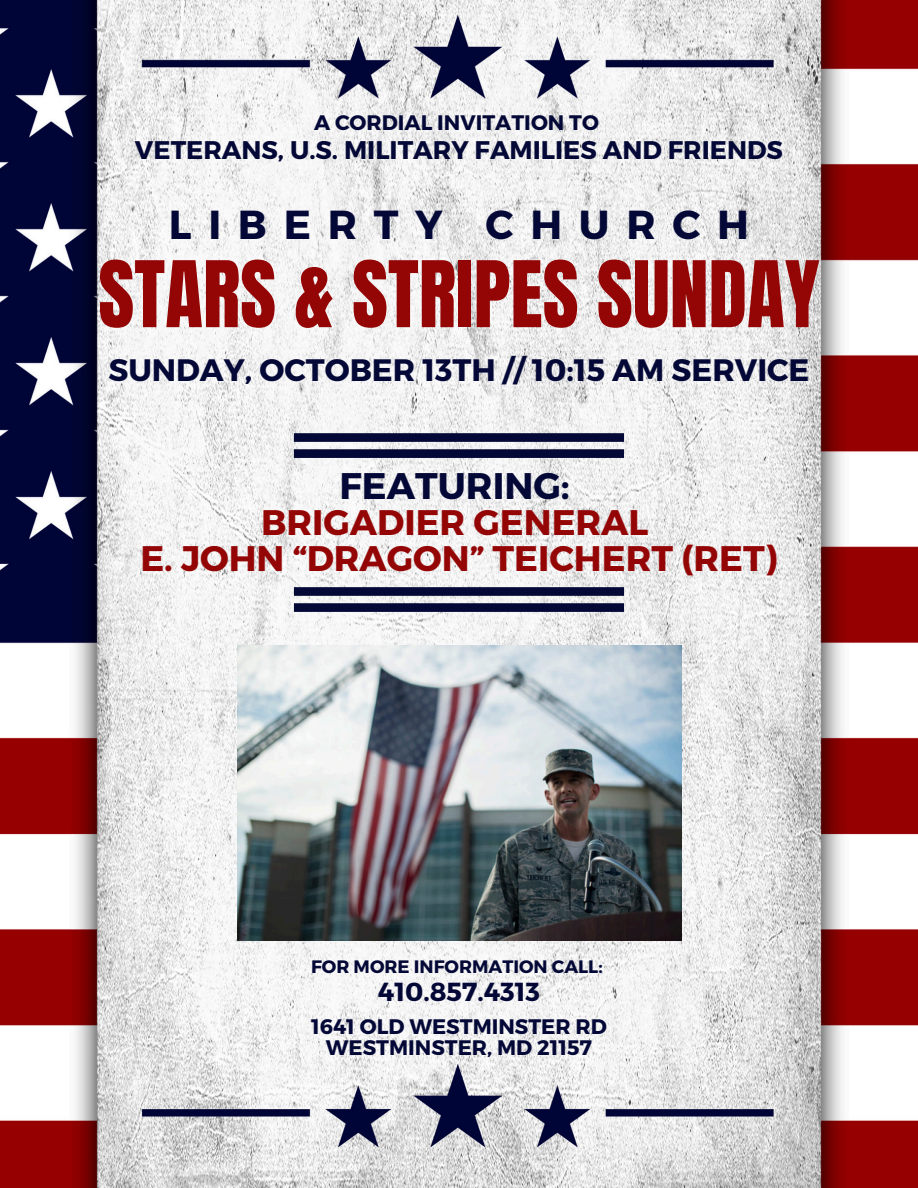
<style>
.page{position:relative;width:918px;height:1188px;background:#fff}
.page>*{position:absolute;margin:0;border:0;box-sizing:border-box;transform-origin:0 0}
.t1{font:78px "Anton";color:#940605}
.t2{font:700 40.5px "Montserrat";letter-spacing:.415em;color:#040836}
.t3{font:700 36.9px "Montserrat";color:#040836}
.t4{font:700 35.4px/36px "Montserrat";color:#940605;text-align:center}
.t5{font:700 30.9px "Montserrat";color:#040836}
.t6{font:700 26.1px "Montserrat";color:#040836}
.t7{font:700 25.5px "Montserrat";color:#040836}
.t8{font:700 21px/21px "Montserrat";color:#040836;text-align:center}
.t9{font:700 18px "Montserrat";color:#040836}
</style>
<div class="page">
<img style="left:0;top:0;width:918px;height:1188px">
<div style="left:294px;top:449px;width:330px;height:9px;background:#040836"></div>
<div style="left:294px;top:433px;width:330px;height:9px;background:#040836"></div>
<div style="left:294px;top:603px;width:330px;height:9px;background:#040836"></div>
<div style="left:294px;top:587px;width:330px;height:9px;background:#040836"></div>
<img style="left:238px;top:646px;width:443px;height:295px">
<h4 class="t8" style="left:314px;top:111px;width:286px">A CORDIAL INVITATION TO</h4>
<h4 class="t7" style="left:135px;top:134px;width:650px">VETERANS, U.S. MILITARY FAMILIES AND FRIENDS</h4>
<p class="t2" style="left:169px;top:198px;width:582px">LIBERTY CHURCH</p>
<h2 class="t1" style="left:98px;top:238px;width:723px">STARS &amp; STRIPES SUNDAY</h2>
<h3 class="t5" style="left:108px;top:350px;width:703px">SUNDAY, OCTOBER 13TH // 10:15 AM SERVICE</h3>
<h1 class="t3" style="left:340px;top:462px;width:232px">FEATURING:</h1>
<h1 class="t4" style="left:140px;top:503px;width:639px">BRIGADIER GENERAL<br>E. JOHN “DRAGON” TEICHERT (RET)</h1>
<p class="t9" style="left:311px;top:955px;width:293px">FOR MORE INFORMATION CALL:</p>
<p class="t6" style="left:378px;top:975px;width:164px">410.857.4313</p>
<p class="t8" style="left:311px;top:1015px;width:297px">1641 OLD WESTMINSTER RD<br>WESTMINSTER, MD 21157</p>
</div>
